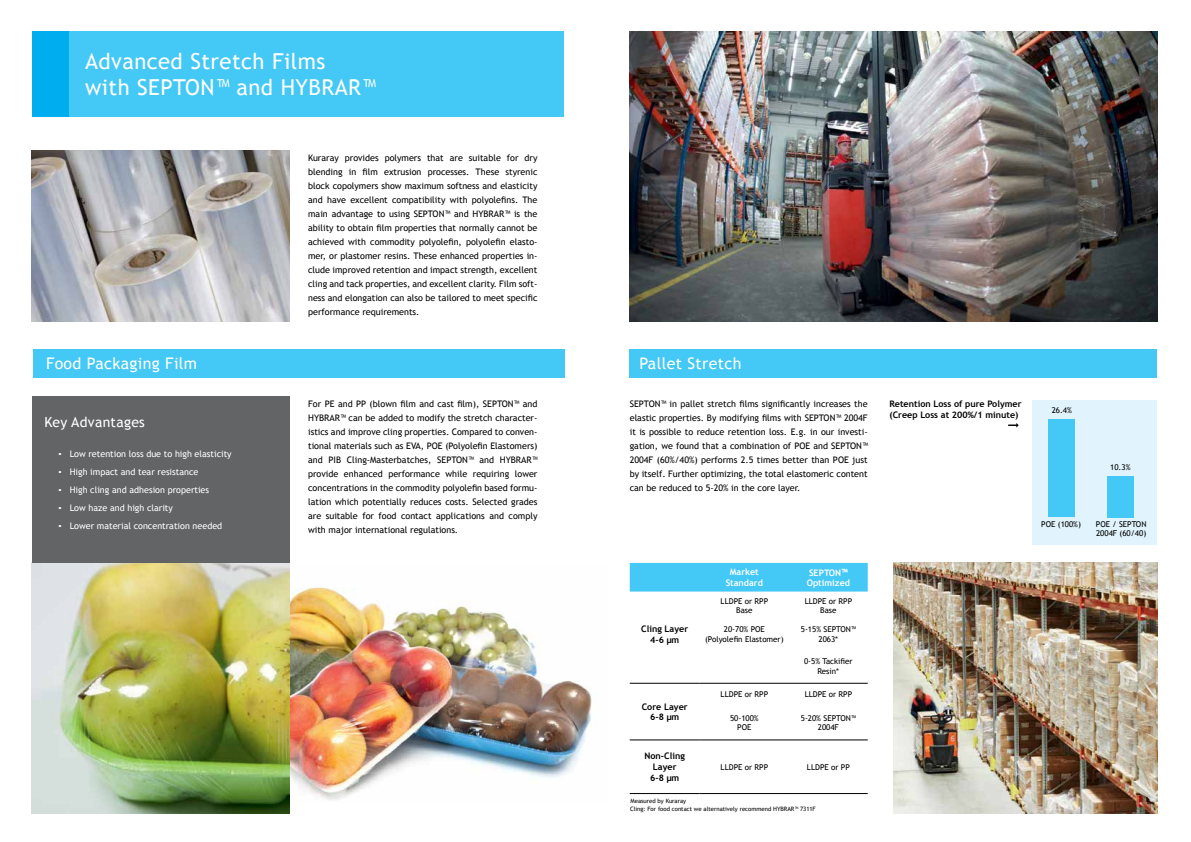
<style>
.page{position:relative;width:1191px;height:842px;background:#fff}
.page>*{position:absolute;margin:0;border:0;box-sizing:border-box;transform-origin:0 0}
.t1{font:22px/26.4px "Trebuchet MS";letter-spacing:.02em;color:#fff}
.t2{font:16px "Trebuchet MS";letter-spacing:.02em;color:#fff}
.t3{font:14px "Trebuchet MS";letter-spacing:.02em;color:#fff}
.t4{font:9px/14px "Trebuchet MS";color:#000;text-align:justify}
.t5{font:9px "Trebuchet MS";color:#fff}
.t6{font:700 9px/10.8px "Trebuchet MS";color:#000;text-align:center}
.t7{font:700 9px/10.8px "Trebuchet MS";color:#fff;text-align:center}
.t8{font:8px/9.6px "Trebuchet MS";color:#000;text-align:center}
.t9{font:6px "Trebuchet MS";color:#000}
.s1{font-size:10px}
</style>
<div class="page">
<div style="left:1032px;top:400px;width:124px;height:145px;background:#e1f4fd"></div>
<img style="left:289px;top:566px;width:303px;height:238px">
<div style="left:32px;top:31px;width:532px;height:85px;background:#44c8f5"></div>
<div style="left:32px;top:31px;width:36px;height:85px;background:#00aeef"></div>
<div style="left:33px;top:349px;width:531px;height:29px;background:#44c8f5"></div>
<div style="left:630px;top:349px;width:527px;height:29px;background:#44c8f5"></div>
<img style="left:630px;top:31px;width:527px;height:291px">
<div style="left:630px;top:563px;width:237px;height:28px;background:#44c8f5"></div>
<hr style="left:630px;top:683px;width:69px;height:1px;background:#000">
<hr style="left:699px;top:683px;width:90px;height:1px;background:#000">
<hr style="left:789px;top:683px;width:78px;height:1px;background:#000">
<hr style="left:630px;top:740px;width:69px;height:1px;background:#000">
<hr style="left:699px;top:740px;width:90px;height:1px;background:#000">
<hr style="left:789px;top:740px;width:78px;height:1px;background:#000">
<hr style="left:630px;top:793px;width:69px;height:1px;background:#000">
<hr style="left:699px;top:793px;width:90px;height:1px;background:#000">
<hr style="left:789px;top:793px;width:78px;height:1px;background:#000">
<img style="left:32px;top:150px;width:257px;height:172px">
<img style="left:32px;top:563px;width:257px;height:250px">
<img style="left:893px;top:563px;width:264px;height:250px">
<div style="left:32px;top:397px;width:257px;height:166px;background:#636466"></div>
<div style="left:1048px;top:419px;width:26px;height:98px;background:#44c8f5"></div>
<div style="left:1107px;top:476px;width:26px;height:41px;background:#44c8f5"></div>
<svg style="left:1008px;top:423px;width:10px;height:5px"></svg>
<h1 class="t1" style="left:85px;top:48px;width:292px">Advanced Stretch Films with SEPTON™ and HYBRAR™</h1>
<p class="t4" style="left:308px;top:150px;width:231px">Kuraray provides polymers that are suitable for dry blending in film extrusion processes. These styrenic block copolymers show maximum softness and elasticity and have excellent compatibility with polyolefins. The main advantage to using SEPTON™ and HYBRAR™ is the ability to obtain film properties that normally cannot be achieved with commodity polyolefin, polyolefin elasto&shy;mer, or plastomer resins. These enhanced properties in&shy;clude improved retention and impact strength, excellent cling and tack properties, and excellent clarity. Film soft&shy;ness and elongation can also be tailored to meet specific performance requirements.</p>
<h2 class="t2" style="left:46px;top:354px;width:153px">Food Packaging Film</h2>
<h2 class="t2" style="left:639px;top:354px;width:104px">Pallet Stretch</h2>
<h3 class="t3" style="left:45px;top:414px;width:102px">Key Advantages</h3>
<p class="t5" style="left:58px;top:448px;width:175px">▪ Low retention loss due to high elasticity</p>
<p class="t5" style="left:58px;top:466px;width:142px">▪ High impact and tear resistance</p>
<p class="t5" style="left:58px;top:484px;width:152px">▪ High cling and adhesion properties</p>
<p class="t5" style="left:58px;top:502px;width:116px">▪ Low haze and high clarity</p>
<p class="t5" style="left:58px;top:520px;width:165px">▪ Lower material concentration needed</p>
<p class="t4" style="left:308px;top:397px;width:231px">For PE and PP (blown film and cast film), SEPTON™ and HYBRAR™ can be added to modify the stretch character&shy;istics and improve cling properties. Compared to conven&shy;tional materials such as EVA, POE (Polyolefin Elastomers) and PIB Cling-Masterbatches, SEPTON™ and HYBRAR™ provide enhanced performance while requiring lower concentrations in the commodity polyolefin based formu&shy;lation which potentially reduces costs. Selected grades are suitable for food contact applications and comply with major international regulations.</p>
<p class="t4" style="left:630px;top:397px;width:239px">SEPTON™ in pallet stretch films significantly increases the elastic properties. By modifying films with SEPTON™ 2004F it is possible to reduce retention loss. E.g. in our investi&shy;gation, we found that a combination of POE and SEPTON™ 2004F (60%/40%) performs 2.5 times better than POE just by itself. Further optimizing, the total elastomeric content can be reduced to 5-20% in the core layer.</p>
<p class="t7" style="left:725px;top:566px;width:39px">Market<br>Standard</p>
<p class="t7" style="left:806px;top:567px;width:45px;text-align:left">SEPTON<span class="s1">™<br></span>Optimized</p>
<p class="t8" style="left:720px;top:596px;width:49px">LLDPE or RPP<br>Base</p>
<p class="t8" style="left:804px;top:596px;width:49px">LLDPE or RPP<br>Base</p>
<p class="t6" style="left:641px;top:623px;width:48px">Cling Layer<br>4-6 µm</p>
<p class="t8" style="left:705px;top:625px;width:80px">20-70% POE (Polyolefin Elastomer)</p>
<p class="t8" style="left:801px;top:625px;width:57px">5-15% SEPTON™<br>2063*</p>
<p class="t8" style="left:804px;top:656px;width:50px">0-5% Tackifier<br>Resin*</p>
<p class="t6" style="left:642px;top:701px;width:47px">Core Layer<br>6-8 µm</p>
<p class="t8" style="left:720px;top:690px;width:49px">LLDPE or RPP</p>
<p class="t8" style="left:804px;top:690px;width:49px">LLDPE or RPP</p>
<p class="t8" style="left:730px;top:713px;width:30px">50-100%<br>POE</p>
<p class="t8" style="left:801px;top:713px;width:57px">5-20% SEPTON™<br>2004F</p>
<p class="t6" style="left:644px;top:751px;width:42px">Non-Cling<br>Layer<br>6-8 µm</p>
<p class="t8" style="left:720px;top:762px;width:49px">LLDPE or RPP</p>
<p class="t8" style="left:807px;top:762px;width:44px">LLDPE or PP</p>
<p class="t9" style="left:630px;top:797px;width:57px">Measured by Kuraray</p>
<p class="t9" style="left:630px;top:805px;width:187px">Cling: For food contact we alternatively recommend HYBRAR™ 7311F</p>
<p class="t6" style="left:889px;top:398px;width:134px;text-align:left">Retention Loss of pure Polymer (Creep Loss at 200%/1 minute)</p>
<p class="t8" style="left:1051px;top:406px;width:22px">26.4%</p>
<p class="t8" style="left:1110px;top:462px;width:22px">10.3%</p>
<p class="t8" style="left:1041px;top:520px;width:41px">POE (100%)</p>
<p class="t8" style="left:1096px;top:520px;width:52px;line-height:9px;text-align:left">POE / SEPTON<br>2004F (60/40)</p>
</div>
